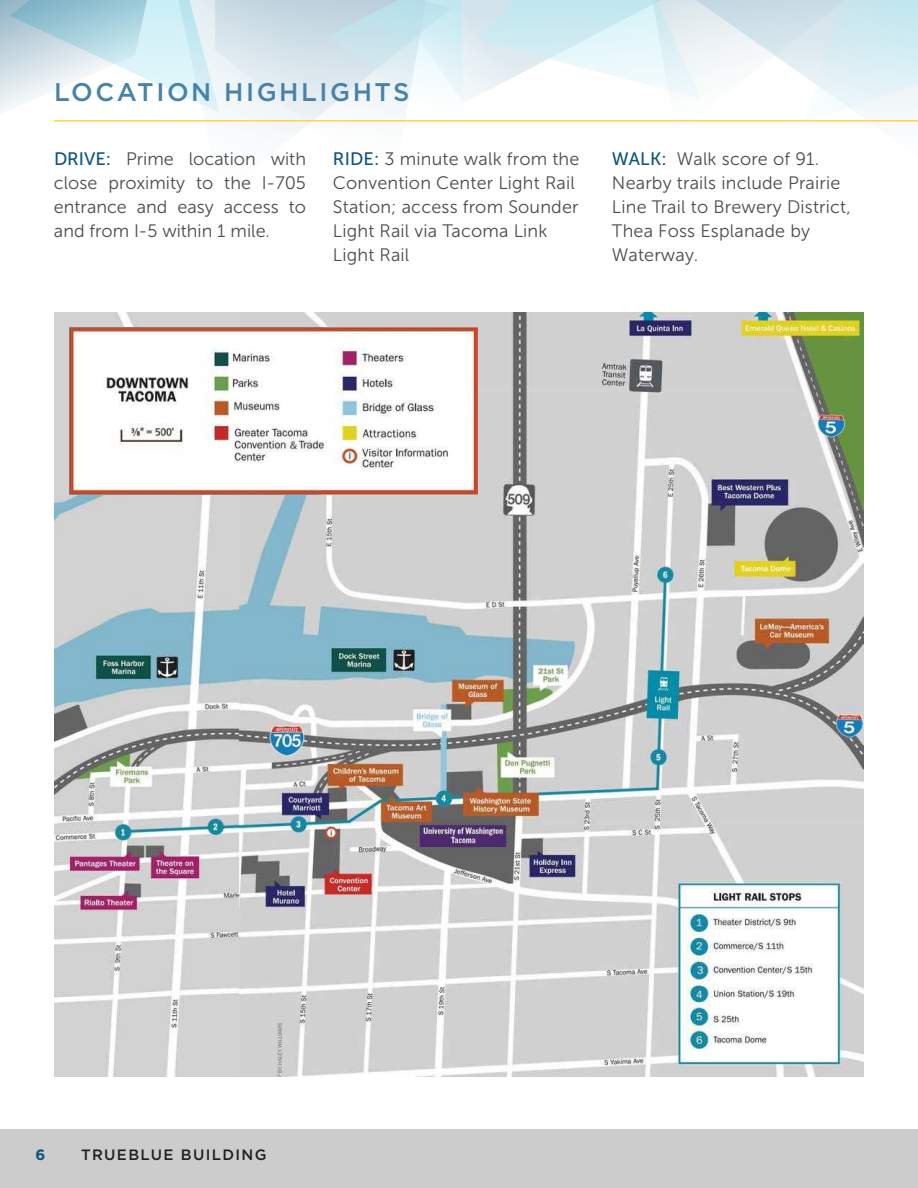
<style>
.page{position:relative;width:918px;height:1188px;background:#fff}
.page>*{position:absolute;margin:0;border:0;box-sizing:border-box;transform-origin:0 0}
.t1{font:500 25.5px "Gotham";letter-spacing:.1em;color:#4783a9}
.t2{font:18px/24px "Museo Sans 300";letter-spacing:.01em;color:#4b4c4d}
.t3{font:500 15px "Gotham";letter-spacing:.09em;color:#231f20}
.t4{font:700 15px "Gotham";color:#0c557d}
.s1{font-family:"Museo Sans 500";color:#0c557d}
</style>
<div class="page">
<svg style="left:0;top:0;width:918px;height:137px"></svg>
<hr style="left:54px;top:120px;width:864px;height:2px;background:#fdd34b">
<img style="left:54px;top:312px;width:810px;height:765px">
<img style="left:69px;top:327px;width:408px;height:167px">
<div style="left:0;top:1130px;width:918px;height:58px;background:#ccc"></div>
<p class="t1" style="left:54px;top:76px;width:357px">LOCATION HIGHLIGHTS</p>
<p class="t2" style="left:54px;top:147px;width:254px;text-align:justify"><span class="s1">DRIVE:</span> Prime location with close proximity to the I-705 entrance and easy access to and from I-5 within 1 mile.</p>
<p class="t2" style="left:333px;top:147px;width:248px"><span class="s1">RIDE:</span> 3 minute walk from the<br>Convention Center Light Rail<br>Station; access from Sounder<br>Light Rail via Tacoma Link<br>Light Rail</p>
<p class="t2" style="left:612px;top:147px;width:240px"><span class="s1">WALK:</span> Walk score of 91.<br>Nearby trails include Prairie<br>Line Trail to Brewery District,<br>Thea Foss Esplanade by<br>Waterway.</p>
<p class="t4" style="left:36px;top:1145px;width:11px">6</p>
<p class="t3" style="left:81px;top:1145px;width:187px">TRUEBLUE BUILDING</p>
</div>
